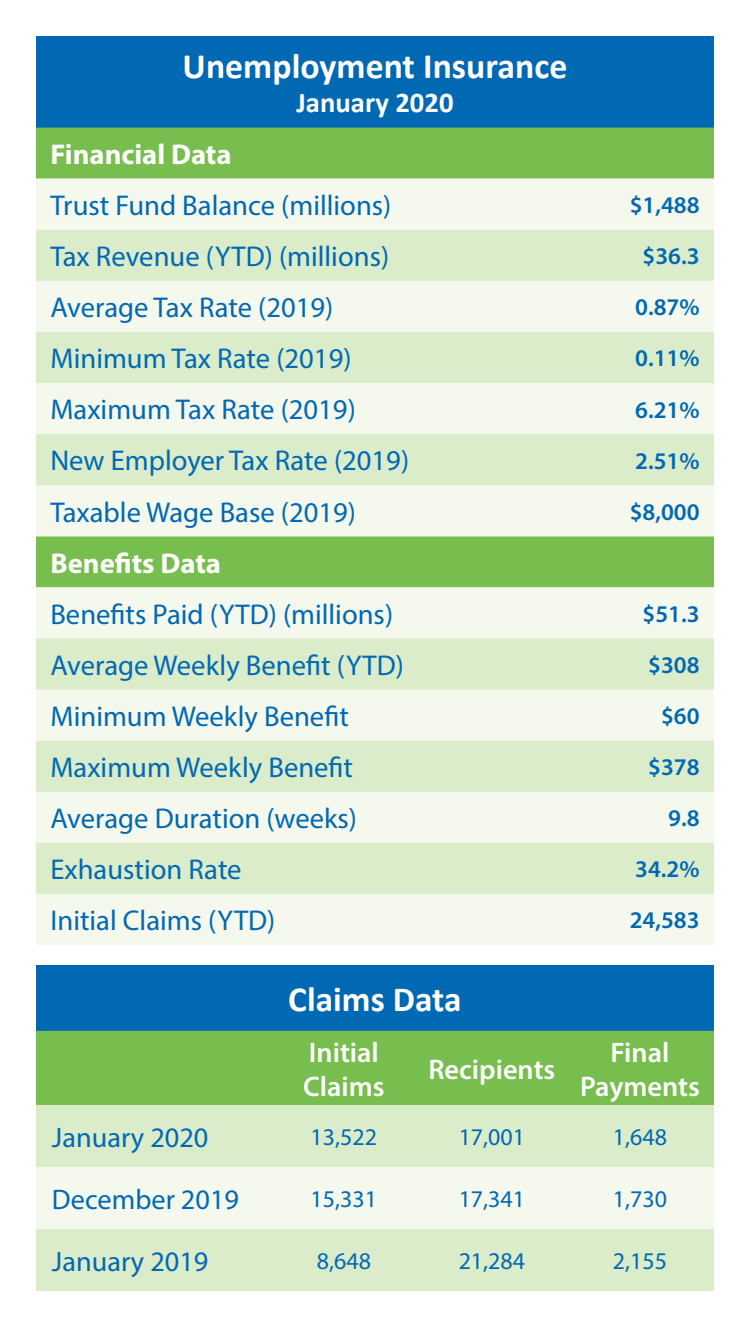
<style>
.page{position:relative;width:750px;height:1334px;background:#fff}
.page>*{position:absolute;margin:0;border:0;box-sizing:border-box;transform-origin:0 0}
.Body_Text{font:700 35.8px "Calibri";color:#fff}
.t1{font:700 35.4px "Calibri";color:#fff}
.Body_Text-2{font:28.7px "Myriad Pro";color:#0168b3}
.Body_Text-3{font:700 28.7px "Myriad Pro";color:#fff}
.Body_Text-4{font:700 28.7px "Calibri";color:#fff}
.t2{font:600 28.3px "Myriad Pro";color:#fff}
.t3{font:28.3px "Myriad Pro";color:#0168b3}
.Body_Text-5{font:600 24px "Myriad Pro";color:#0168b3}
.t4{font:24px "Myriad Pro";color:#0168b3}
</style>
<div class="page">
<div style="left:36px;top:36px;width:678px;height:92px;background:#0168b3"></div>
<div style="left:36px;top:128px;width:678px;height:51px;background:#77be4e"></div>
<div style="left:36px;top:179px;width:678px;height:766px;background:#f5f8ed"></div>
<svg style="left:36px;top:230px;width:678px;height:664px;background:#deeed0"></svg>
<div style="left:36px;top:965px;width:678px;height:66px;background:#0168b3"></div>
<div style="left:36px;top:1031px;width:678px;height:74px;background:#77be4e"></div>
<div style="left:36px;top:1105px;width:678px;height:186px;background:#daecc9"></div>
<div style="left:36px;top:1167px;width:678px;height:62px;background:#f5f8ed"></div>
<p class="Body_Text" style="left:183px;top:43px;width:386px">Unemployment Insurance</p>
<p class="Body_Text-4" style="left:296px;top:85px;width:159px">January 2020</p>
<p class="Body_Text-3" style="left:50px;top:136px;width:183px">Financial Data</p>
<p class="Body_Text-2" style="left:50px;top:188px;width:343px">Trust Fund Balance (millions)</p>
<p class="Body_Text-5" style="left:630px;top:190px;width:71px">$1,488</p>
<p class="Body_Text-2" style="left:50px;top:239px;width:340px">Tax Revenue (YTD) (millions)</p>
<p class="Body_Text-5" style="left:643px;top:241px;width:59px">$36.3</p>
<p class="Body_Text-2" style="left:50px;top:290px;width:285px">Average Tax Rate (2019)</p>
<p class="Body_Text-5" style="left:635px;top:292px;width:66px">0.87%</p>
<p class="Body_Text-2" style="left:50px;top:341px;width:303px">Minimum Tax Rate (2019)</p>
<p class="Body_Text-5" style="left:635px;top:343px;width:66px">0.11%</p>
<p class="Body_Text-2" style="left:50px;top:392px;width:307px">Maximum Tax Rate (2019)</p>
<p class="Body_Text-5" style="left:635px;top:394px;width:66px">6.21%</p>
<p class="Body_Text-2" style="left:50px;top:443px;width:360px">New Employer Tax Rate (2019)</p>
<p class="Body_Text-5" style="left:635px;top:445px;width:66px">2.51%</p>
<p class="Body_Text-2" style="left:50px;top:494px;width:307px">Taxable Wage Base (2019)</p>
<p class="Body_Text-5" style="left:630px;top:496px;width:71px">$8,000</p>
<p class="Body_Text-3" style="left:50px;top:544px;width:172px">Benefits Data</p>
<p class="Body_Text-2" style="left:50px;top:596px;width:344px">Benefits Paid (YTD) (millions)</p>
<p class="Body_Text-5" style="left:643px;top:599px;width:59px">$51.3</p>
<p class="Body_Text-2" style="left:50px;top:647px;width:355px">Average Weekly Benefit (YTD)</p>
<p class="Body_Text-5" style="left:648px;top:650px;width:53px">$308</p>
<p class="Body_Text-2" style="left:50px;top:699px;width:300px">Minimum Weekly Benefit</p>
<p class="Body_Text-5" style="left:661px;top:701px;width:40px">$60</p>
<p class="Body_Text-2" style="left:50px;top:750px;width:304px">Maximum Weekly Benefit</p>
<p class="Body_Text-5" style="left:648px;top:752px;width:53px">$378</p>
<p class="Body_Text-2" style="left:50px;top:801px;width:308px">Average Duration (weeks)</p>
<p class="Body_Text-5" style="left:668px;top:803px;width:33px">9.8</p>
<p class="Body_Text-2" style="left:50px;top:852px;width:193px">Exhaustion Rate</p>
<p class="Body_Text-5" style="left:635px;top:854px;width:66px">34.2%</p>
<p class="Body_Text-2" style="left:50px;top:903px;width:226px">Initial Claims (YTD)</p>
<p class="Body_Text-5" style="left:630px;top:905px;width:71px">24,583</p>
<p class="t1" style="left:288px;top:977px;width:175px">Claims Data</p>
<p class="t2" style="left:309px;top:1034px;width:71px">Initial</p>
<p class="t2" style="left:303px;top:1068px;width:83px">Claims</p>
<p class="t2" style="left:428px;top:1051px;width:129px">Recipients</p>
<p class="t2" style="left:611px;top:1034px;width:60px">Final</p>
<p class="t2" style="left:580px;top:1068px;width:121px">Payments</p>
<p class="t3" style="left:52px;top:1120px;width:158px">January 2020</p>
<p class="t4" style="left:311px;top:1122px;width:68px">13,522</p>
<p class="t4" style="left:459px;top:1122px;width:68px">17,001</p>
<p class="t4" style="left:613px;top:1122px;width:56px">1,648</p>
<p class="t3" style="left:52px;top:1182px;width:189px">December 2019</p>
<p class="t4" style="left:311px;top:1184px;width:68px">15,331</p>
<p class="t4" style="left:459px;top:1184px;width:68px">17,341</p>
<p class="t4" style="left:613px;top:1184px;width:56px">1,730</p>
<p class="t3" style="left:52px;top:1244px;width:158px">January 2019</p>
<p class="t4" style="left:317px;top:1246px;width:56px">8,648</p>
<p class="t4" style="left:459px;top:1246px;width:68px">21,284</p>
<p class="t4" style="left:613px;top:1246px;width:56px">2,155</p>
</div>
